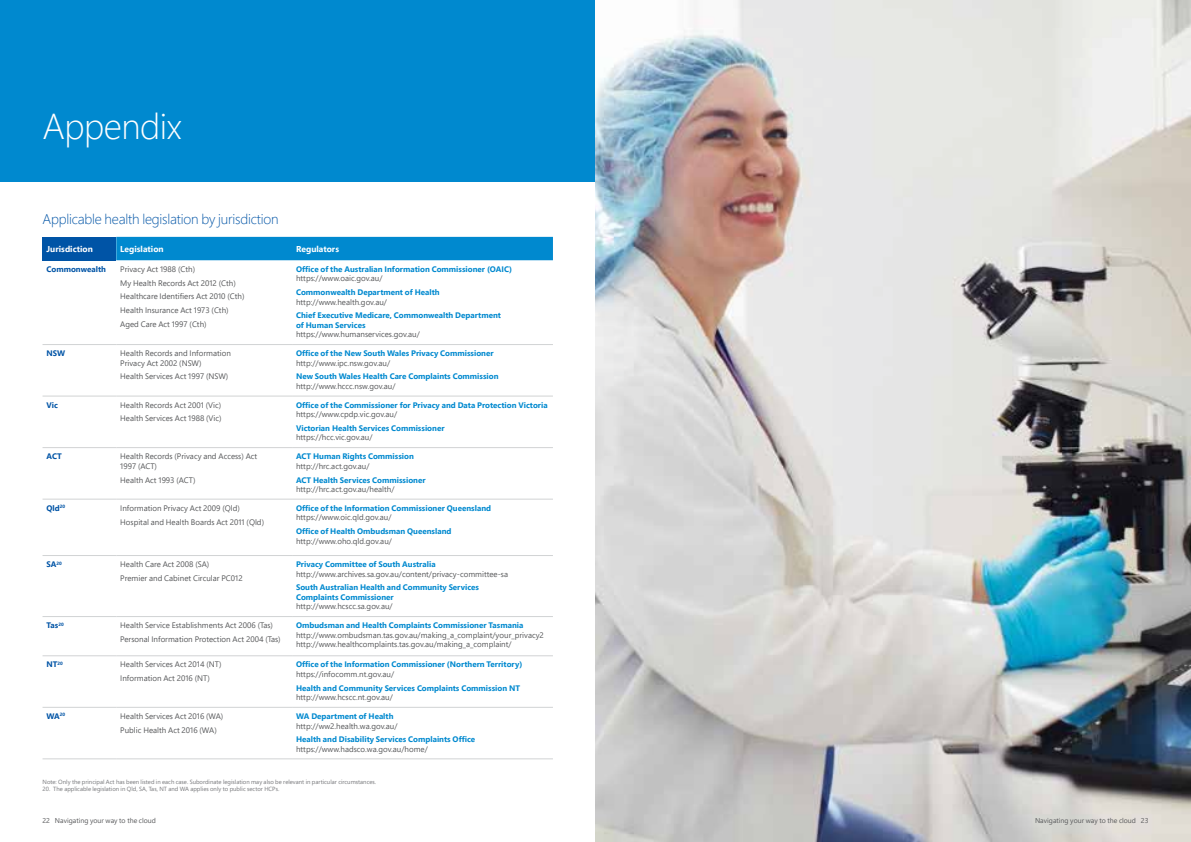
<style>
.page{position:relative;width:1191px;height:842px;background:#fff}
.page>*{position:absolute;margin:0;border:0;box-sizing:border-box;transform-origin:0 0}
.t1{font:300 36px "Segoe Pro";letter-spacing:-.015em;color:#fff}
.t2{font:300 14px "Segoe Pro";letter-spacing:-.015em;color:#0054a6}
.t3{font:700 8.5px "Segoe Pro";color:#fff}
.t4{font:8px/13.8px "Segoe Pro";color:#58595b}
.t5{font:700 8px/9.5px "Segoe Pro";color:#0089cf}
.t6{font:700 8px "Segoe Pro";color:#0054a6}
.t7{font:7px "Segoe Pro";color:#58595b}
.t8{font:6px "Segoe Pro";color:#77787b}
</style>
<div class="page">
<div style="left:0;top:0;width:595px;height:181px;background:#0089cf"></div>
<img style="left:595px;top:0;width:596px;height:842px">
<div style="left:43px;top:237px;width:73px;height:23px;background:#0054a6"></div>
<div style="left:116px;top:237px;width:437px;height:23px;background:#0089cf"></div>
<hr style="left:43px;top:344px;width:73px;height:1px;background:#d1d3d4">
<hr style="left:116px;top:344px;width:176px;height:1px;background:#d1d3d4">
<hr style="left:292px;top:344px;width:261px;height:1px;background:#d1d3d4">
<hr style="left:43px;top:396px;width:73px;height:1px;background:#d1d3d4">
<hr style="left:116px;top:396px;width:176px;height:1px;background:#d1d3d4">
<hr style="left:292px;top:396px;width:261px;height:1px;background:#d1d3d4">
<hr style="left:43px;top:447px;width:73px;height:1px;background:#d1d3d4">
<hr style="left:116px;top:447px;width:176px;height:1px;background:#d1d3d4">
<hr style="left:292px;top:447px;width:261px;height:1px;background:#d1d3d4">
<hr style="left:43px;top:499px;width:73px;height:1px;background:#d1d3d4">
<hr style="left:116px;top:499px;width:176px;height:1px;background:#d1d3d4">
<hr style="left:292px;top:499px;width:261px;height:1px;background:#d1d3d4">
<hr style="left:43px;top:555px;width:73px;height:1px;background:#d1d3d4">
<hr style="left:116px;top:555px;width:176px;height:1px;background:#d1d3d4">
<hr style="left:292px;top:555px;width:261px;height:1px;background:#d1d3d4">
<hr style="left:43px;top:616px;width:73px;height:1px;background:#d1d3d4">
<hr style="left:116px;top:616px;width:176px;height:1px;background:#d1d3d4">
<hr style="left:292px;top:616px;width:261px;height:1px;background:#d1d3d4">
<hr style="left:43px;top:655px;width:73px;height:1px;background:#d1d3d4">
<hr style="left:116px;top:655px;width:176px;height:1px;background:#d1d3d4">
<hr style="left:292px;top:655px;width:261px;height:1px;background:#d1d3d4">
<hr style="left:43px;top:707px;width:73px;height:1px;background:#d1d3d4">
<hr style="left:116px;top:707px;width:176px;height:1px;background:#d1d3d4">
<hr style="left:292px;top:707px;width:261px;height:1px;background:#d1d3d4">
<hr style="left:43px;top:759px;width:73px;height:1px;background:#d1d3d4">
<hr style="left:116px;top:759px;width:176px;height:1px;background:#d1d3d4">
<hr style="left:292px;top:759px;width:261px;height:1px;background:#d1d3d4">
<h1 class="t1" style="left:43px;top:102px;width:141px">Appendix</h1>
<h2 class="t2" style="left:43px;top:209px;width:237px">Applicable health legislation by jurisdiction</h2>
<p class="t3" style="left:47px;top:243px;width:48px">Jurisdiction</p>
<p class="t3" style="left:120px;top:243px;width:45px">Legislation</p>
<p class="t3" style="left:296px;top:243px;width:45px">Regulators</p>
<p class="t6" style="left:47px;top:263px;width:61px">Commonwealth</p>
<p class="t4" style="left:120px;top:262px;width:126px">Privacy Act 1988 (Cth)<br>My Health Records Act 2012 (Cth)<br>Healthcare Identifiers Act 2010 (Cth)<br>Health Insurance Act 1973 (Cth)<br>Aged Care Act 1997 (Cth)</p>
<p class="t5" style="left:296px;top:264px;width:217px">Office of the Australian Information Commissioner (OAIC)</p>
<p class="t4" style="left:296px;top:271px;width:88px">https://www.oaic.gov.au/</p>
<p class="t5" style="left:296px;top:287px;width:145px">Commonwealth Department of Health</p>
<p class="t4" style="left:296px;top:295px;width:92px">http://www.health.gov.au/</p>
<p class="t5" style="left:296px;top:311px;width:206px">Chief Executive Medicare, Commonwealth Department of Human Services</p>
<p class="t4" style="left:296px;top:327px;width:125px">https://www.humanservices.gov.au/</p>
<p class="t6" style="left:47px;top:348px;width:20px">NSW</p>
<p class="t4" style="left:120px;top:348px;width:112px;line-height:9.5px">Health Records and Information<br>Privacy Act 2002 (NSW)</p>
<p class="t4" style="left:120px;top:369px;width:110px">Health Services Act 1997 (NSW)</p>
<p class="t5" style="left:296px;top:348px;width:199px">Office of the New South Wales Privacy Commissioner</p>
<p class="t4" style="left:296px;top:356px;width:96px">http://www.ipc.nsw.gov.au/</p>
<p class="t5" style="left:296px;top:372px;width:204px">New South Wales Health Care Complaints Commission</p>
<p class="t4" style="left:296px;top:379px;width:101px">http://www.hccc.nsw.gov.au/</p>
<p class="t6" style="left:47px;top:399px;width:13px">Vic</p>
<p class="t4" style="left:120px;top:398px;width:103px">Health Records Act 2001 (Vic)<br>Health Services Act 1988 (Vic)</p>
<p class="t5" style="left:296px;top:400px;width:253px">Office of the Commissioner for Privacy and Data Protection Victoria</p>
<p class="t4" style="left:296px;top:407px;width:103px">https://www.cpdp.vic.gov.au/</p>
<p class="t5" style="left:296px;top:423px;width:150px">Victorian Health Services Commissioner</p>
<p class="t4" style="left:296px;top:430px;width:78px">https://hcc.vic.gov.au/</p>
<p class="t6" style="left:47px;top:451px;width:17px">ACT</p>
<p class="t4" style="left:120px;top:451px;width:138px;line-height:9.5px">Health Records (Privacy and Access) Act<br>1997 (ACT)</p>
<p class="t4" style="left:120px;top:473px;width:77px">Health Act 1993 (ACT)</p>
<p class="t5" style="left:296px;top:451px;width:119px">ACT Human Rights Commission</p>
<p class="t4" style="left:296px;top:459px;width:75px">http://hrc.act.gov.au/</p>
<p class="t5" style="left:296px;top:475px;width:131px">ACT Health Services Commissioner</p>
<p class="t4" style="left:296px;top:482px;width:100px">http://hrc.act.gov.au/health/</p>
<p class="t6" style="left:47px;top:502px;width:20px">Qld<sup>20</sup></p>
<p class="t4" style="left:120px;top:501px;width:145px">Information Privacy Act 2009 (Qld)<br>Hospital and Health Boards Act 2011 (Qld)</p>
<p class="t5" style="left:296px;top:503px;width:197px">Office of the Information Commissioner Queensland</p>
<p class="t4" style="left:296px;top:510px;width:97px">https://www.oic.qld.gov.au/</p>
<p class="t5" style="left:296px;top:526px;width:157px">Office of Health Ombudsman Queensland</p>
<p class="t4" style="left:296px;top:534px;width:97px">http://www.oho.qld.gov.au/</p>
<p class="t6" style="left:47px;top:559px;width:17px">SA<sup>20</sup></p>
<p class="t4" style="left:120px;top:557px;width:124px">Health Care Act 2008 (SA)<br>Premier and Cabinet Circular PC012</p>
<p class="t5" style="left:296px;top:559px;width:141px">Privacy Committee of South Australia</p>
<p class="t4" style="left:296px;top:567px;width:213px">http://www.archives.sa.gov.au/content/privacy-committee-sa</p>
<p class="t5" style="left:296px;top:583px;width:184px">South Australian Health and Community Services<br>Complaints Commissioner</p>
<p class="t4" style="left:296px;top:599px;width:98px">http://www.hcscc.sa.gov.au/</p>
<p class="t6" style="left:47px;top:620px;width:19px">Tas<sup>20</sup></p>
<p class="t4" style="left:120px;top:618px;width:162px">Health Service Establishments Act 2006 (Tas)<br>Personal Information Protection Act 2004 (Tas)</p>
<p class="t5" style="left:296px;top:620px;width:229px">Ombudsman and Health Complaints Commissioner Tasmania</p>
<p class="t4" style="left:296px;top:630px;width:249px;line-height:9.5px">http://www.ombudsman.tas.gov.au/making_a_complaint/your_privacy2 http://www.healthcomplaints.tas.gov.au/making_a_complaint/</p>
<p class="t6" style="left:47px;top:659px;width:18px">NT<sup>20</sup></p>
<p class="t4" style="left:120px;top:657px;width:103px">Health Services Act 2014 (NT)<br>Information Act 2016 (NT)</p>
<p class="t5" style="left:296px;top:660px;width:228px">Office of the Information Commissioner (Northern Territory)</p>
<p class="t4" style="left:296px;top:667px;width:100px">https://infocomm.nt.gov.au/</p>
<p class="t5" style="left:296px;top:683px;width:225px">Health and Community Services Complaints Commission NT</p>
<p class="t4" style="left:296px;top:690px;width:98px">http://www.hcscc.nt.gov.au/</p>
<p class="t6" style="left:47px;top:710px;width:20px">WA<sup>20</sup></p>
<p class="t4" style="left:120px;top:709px;width:105px">Health Services Act 2016 (WA)<br>Public Health Act 2016 (WA)</p>
<p class="t5" style="left:296px;top:711px;width:99px">WA Department of Health</p>
<p class="t4" style="left:296px;top:718px;width:103px">http://ww2.health.wa.gov.au/</p>
<p class="t5" style="left:296px;top:734px;width:181px">Health and Disability Services Complaints Office</p>
<p class="t4" style="left:296px;top:742px;width:133px">https://www.hadsco.wa.gov.au/home/</p>
<p class="t8" style="left:43px;top:778px;width:335px">Note: Only the principal Act has been listed in each case. Subordinate legislation may also be relevant in particular circumstances.</p>
<p class="t8" style="left:43px;top:785px;width:238px">20. The applicable legislation in Qld, SA, Tas, NT and WA applies only to public sector HCPs.</p>
<p class="t7" style="left:43px;top:816px;width:115px">22 Navigating your way to the cloud</p>
<p class="t7" style="left:1035px;top:816px;width:115px">Navigating your way to the cloud 23</p>
</div>
